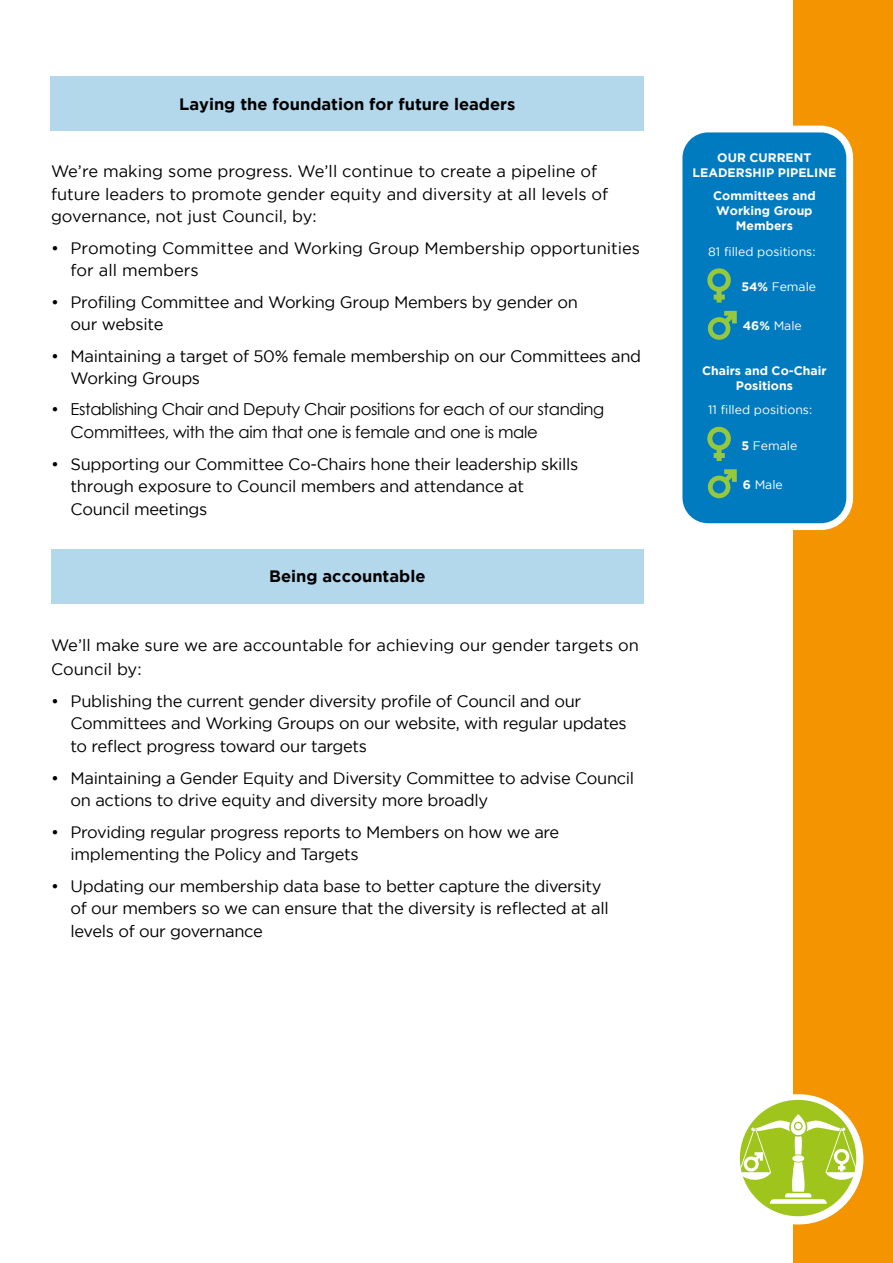
<style>
.page{position:relative;width:893px;height:1263px;background:#fff}
.page>*{position:absolute;margin:0;border:0;box-sizing:border-box;transform-origin:0 0}
.t1{font:16.5px/22.5px "Gotham";letter-spacing:-.02em;color:#000}
.t2{font:16.5px/22.5px "Gotham";color:#000}
.t3{font:16.5px/22.5px "Century Gothic";letter-spacing:-.02em;color:#000}
.t4{font:700 16.5px "Gotham";color:#000}
.t5{font:700 12.3px/15px "Gotham";color:#fff;text-align:center}
.t6{font:12.3px "Gotham";color:#fff}
.s1{font-family:"Gotham"}
.s2{font-weight:700}
</style>
<div class="page">
<div style="left:793px;top:0;width:100px;height:1263px;background:#f49400"></div>
<div style="left:51px;top:549px;width:592px;height:55px;background:#b3d7eb"></div>
<div style="left:50px;top:77px;width:593px;height:54px;background:#b3d7eb"></div>
<div style="left:733px;top:1094px;width:130px;height:130px;background:#fff;border-radius:50%"></div>
<div style="left:740px;top:1100px;width:116px;height:116px;background:#9fc51c;border-radius:50%"></div>
<svg style="left:739px;top:1114px;width:119px;height:90px"></svg>
<div style="left:679px;top:129px;width:171px;height:398px;background:#007bbf;border-radius:29px"></div>
<div style="left:676px;top:126px;width:177px;height:404px;border:7px solid #fff;border-radius:29px"></div>
<svg style="left:708px;top:311px;width:29px;height:29px"></svg>
<svg style="left:707px;top:268px;width:24px;height:35px"></svg>
<svg style="left:708px;top:469px;width:29px;height:29px"></svg>
<svg style="left:707px;top:426px;width:24px;height:35px"></svg>
<p class="t4" style="left:179px;top:94px;width:338px">Laying the foundation for future leaders</p>
<p class="t2" style="left:51px;top:160px;width:559px">We’re making some progress. We’ll continue to create a pipeline of future leaders to promote gender equity and diversity at all levels of governance, not just Council, by:</p>
<p class="t2" style="left:71px;top:237px;width:571px;text-indent:-20px">• Promoting Committee and Working Group Membership opportunities for all members</p>
<p class="t1" style="left:71px;top:291px;width:509px;text-indent:-20px">• Profiling Committee and Working Group Members by gender on our website</p>
<p class="t1" style="left:71px;top:345px;width:572px;text-indent:-20px">• Maintaining a target of 50% female membership on our Committees and<br>Working Groups</p>
<p class="t3" style="left:71px;top:398px;width:535px;text-indent:-20px"><span class="s1">•</span> Establishing Chair and Deputy Chair positions for each of our standing<br>Committees, with the aim that one is female and one is male</p>
<p class="t1" style="left:71px;top:453px;width:509px;text-indent:-20px">• Supporting our Committee Co-Chairs hone their leadership skills through exposure to Council members and attendance at<br>Council meetings</p>
<p class="t4" style="left:269px;top:567px;width:158px">Being accountable</p>
<p class="t2" style="left:51px;top:633px;width:589px;line-height:24px">We’ll make sure we are accountable for achieving our gender targets on<br>Council by:</p>
<p class="t1" style="left:71px;top:690px;width:558px;text-indent:-20px">• Publishing the current gender diversity profile of Council and our<br>Committees and Working Groups on our website, with regular updates to reflect progress toward our targets</p>
<p class="t1" style="left:71px;top:766px;width:565px;text-indent:-20px">• Maintaining a Gender Equity and Diversity Committee to advise Council on actions to drive equity and diversity more broadly</p>
<p class="t1" style="left:71px;top:820px;width:490px;text-indent:-20px">• Providing regular progress reports to Members on how we are implementing the Policy and Targets</p>
<p class="t1" style="left:71px;top:874px;width:540px;text-indent:-20px">• Updating our membership data base to better capture the diversity of our members so we can ensure that the diversity is reflected at all levels of our governance</p>
<p class="t5" style="left:692px;top:150px;width:145px">OUR CURRENT<br>LEADERSHIP PIPELINE</p>
<p class="t5" style="left:713px;top:188px;width:104px">Committees and<br>Working Group<br>Members</p>
<p class="t6" style="left:708px;top:245px;width:109px">81 filled positions:</p>
<p class="t6" style="left:741px;top:280px;width:76px"><span class="s2">54%</span> Female</p>
<p class="t6" style="left:743px;top:319px;width:61px"><span class="s2">46%</span> Male</p>
<p class="t5" style="left:702px;top:362px;width:126px">Chairs and Co-Chair<br>Positions</p>
<p class="t6" style="left:708px;top:403px;width:106px">11 filled positions:</p>
<p class="t6" style="left:741px;top:439px;width:57px"><span class="s2">5</span> Female</p>
<p class="t6" style="left:743px;top:478px;width:42px"><span class="s2">6</span> Male</p>
</div>
